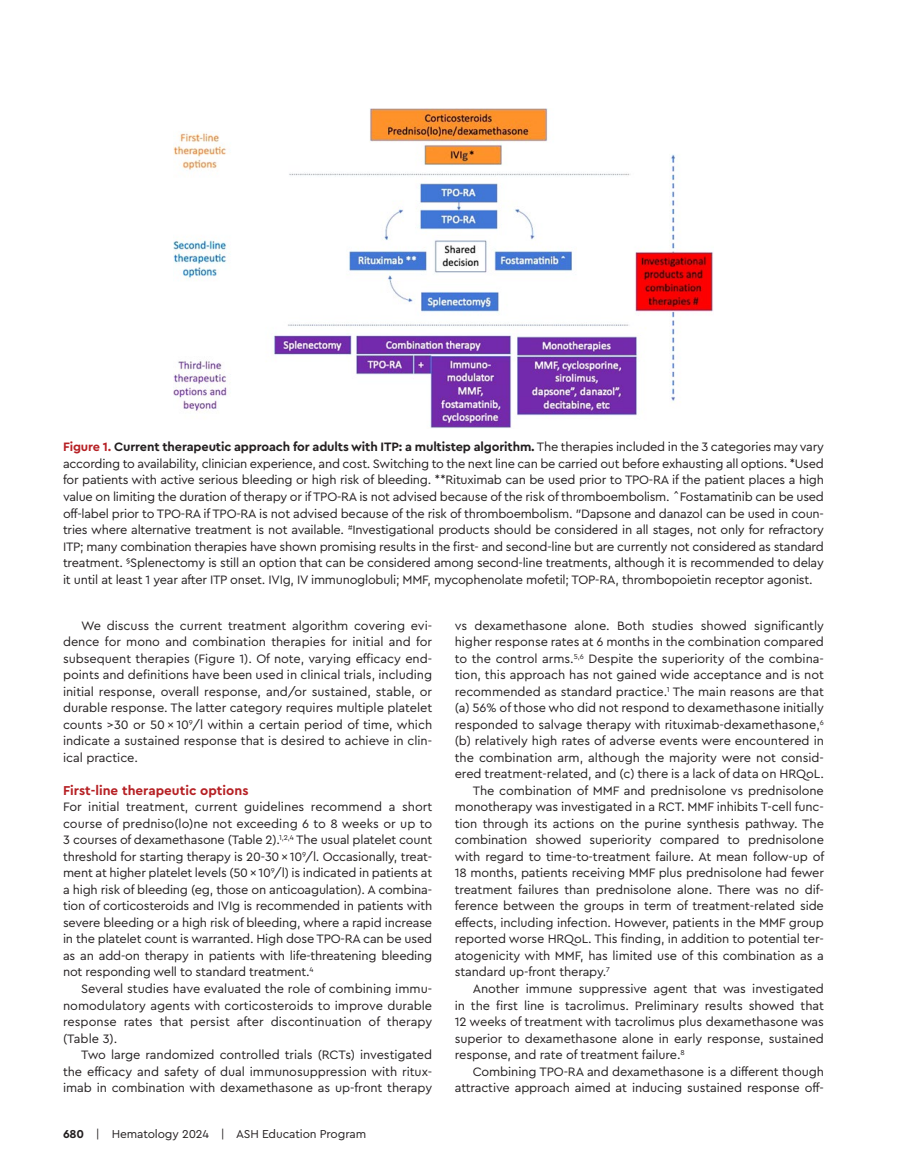
<style>
.page{position:relative;width:905px;height:1175px;background:#fff}
.page>*{position:absolute;margin:0;border:0;box-sizing:border-box;transform-origin:0 0}
.t1{font:700 13.5px "Cera Pro";color:#b62024}
.t2{font:12.75px/16.5px "Cera Pro";letter-spacing:-.01em;color:#231f20;text-align:justify}
.t3{font:12px "Cera Pro";letter-spacing:-.01em;color:#231f20}
.s1{font-weight:700;color:#b62024}
.s2{font-weight:700}
</style>
<div class="page">
<img style="left:173px;top:108px;width:540px;height:320px">
<p class="t2" style="left:63px;top:438px;width:762px"><span class="s1">Figure 1.</span> <span class="s2">Current therapeutic approach for adults with ITP: a multistep algorithm.</span> The therapies included in the 3 categories may vary according to availability, clinician experience, and cost. Switching to the next line can be carried out before exhausting all options. *Used for patients with active serious bleeding or high risk of bleeding. **Rituximab can be used prior to TPO-RA if the patient places a high value on limiting the duration of therapy or if TPO-RA is not advised because of the risk of thromboembolism. ˆFostamatinib can be used off-label prior to TPO-RA if TPO-RA is not advised because of the risk of thromboembolism. ″Dapsone and danazol can be used in coun&shy;tries where alternative treatment is not available. <sup>#</sup>Investigational products should be considered in all stages, not only for refractory ITP; many combination therapies have shown promising results in the first- and second-line but are currently not considered as standard treatment. <sup>§</sup>Splenectomy is still an option that can be considered among second-line treatments, although it is recommended to delay it until at least 1 year after ITP onset. IVIg, IV immunoglobuli; MMF, mycophenolate mofetil; TOP-RA, thrombopoietin receptor agonist.</p>
<p class="t2" style="left:63px;top:616px;width:371px;text-indent:18px">We discuss the current treatment algorithm covering evi&shy;dence for mono and combination therapies for initial and for subsequent therapies (Figure 1). Of note, varying efficacy end&shy;points and def-i-nitions have been used in clinical trials, including initial response, overall response, and/or sustained, stable, or durable response. The latter category requires multiple platelet counts &gt;30 or 50 × 10<sup>9</sup>/l within a certain period of time, which indicate a sustained response that is desired to achieve in clin&shy;ical practice.</p>
<p class="t1" style="left:63px;top:781px;width:187px">First-line therapeutic options</p>
<p class="t2" style="left:63px;top:798px;width:371px">For initial treatment, current guidelines recommend a short course of predniso(lo)ne not exceeding 6 to 8 weeks or up to 3 courses of dexamethasone (Table 2).<sup>1,2,4</sup> The usual platelet count threshold for starting therapy is 20-30 × 10<sup>9</sup>/l. Occasionally, treat&shy;ment at higher platelet levels (50 × 10<sup>9</sup>/l) is indicated in patients at a high risk of bleeding (eg, those on anticoagulation). A combina&shy;tion of corticosteroids and IVIg is recommended in patients with severe bleeding or a high risk of bleeding, where a rapid increase in the platelet count is warranted. High dose TPO-RA can be used as an add-on therapy in patients with life-threatening bleeding not responding well to standard treatment.<sup>4</sup></p>
<p class="t2" style="left:63px;top:979px;width:371px;text-indent:18px">Several studies have evaluated the role of combining immu&shy;nomodulatory agents with corticosteroids to improve durable response rates that persist after discontinuation of therapy (Table 3).</p>
<p class="t2" style="left:63px;top:1045px;width:371px;text-indent:18px">Two large randomized controlled trials (RCTs) investigated the efficacy and safety of dual immunosuppression with ritux&shy;imab in combination with dexamethasone as up-front therapy</p>
<p class="t3" style="left:63px;top:1126px;width:304px"><span class="s2">680</span> | Hematology 2024 | ASH Education Program</p>
<p class="t2" style="left:455px;top:616px;width:371px">vs dexamethasone alone. Both studies showed signif-i-cantly</p>
<p class="t2" style="left:455px;top:633px;width:370px">higher response rates at 6 months in the combination compared</p>
<p class="t2" style="left:455px;top:649px;width:369px">to the control arms.<sup>5,6</sup> Despite the superiority of the combina-</p>
<p class="t2" style="left:454px;top:666px;width:370px">tion, this approach has not gained wide acceptance and is not</p>
<p class="t2" style="left:454px;top:682px;width:371px">recommended as standard practice.<sup>1</sup> The main reasons are that</p>
<p class="t2" style="left:455px;top:699px;width:370px">(a) 56% of those who did not respond to dexamethasone initially</p>
<p class="t2" style="left:455px;top:715px;width:370px">responded to salvage therapy with rituximab-dexamethasone,<sup>6</sup></p>
<p class="t2" style="left:455px;top:732px;width:371px">(b) relatively high rates of adverse events were encountered in</p>
<p class="t2" style="left:455px;top:748px;width:369px">the combination arm, although the majority were not consid-</p>
<p class="t2" style="left:455px;top:765px;width:370px">ered treatment-related, and (c) there is a lack of data on HRQoL.</p>
<p class="t2" style="left:472px;top:781px;width:353px">The combination of MMF and prednisolone vs prednisolone</p>
<p class="t2" style="left:454px;top:798px;width:369px">monotherapy was investigated in a RCT. MMF inhibits T-cell func-</p>
<p class="t2" style="left:455px;top:814px;width:370px">tion through its actions on the purine synthesis pathway. The</p>
<p class="t2" style="left:455px;top:831px;width:371px">combination showed superiority compared to prednisolone</p>
<p class="t2" style="left:455px;top:847px;width:371px">with regard to time-to-treatment failure. At mean follow-up of</p>
<p class="t2" style="left:454px;top:864px;width:371px">18 months, patients receiving MMF plus prednisolone had fewer</p>
<p class="t2" style="left:454px;top:880px;width:369px">treatment failures than prednisolone alone. There was no dif-</p>
<p class="t2" style="left:454px;top:897px;width:370px">ference between the groups in term of treatment-related side</p>
<p class="t2" style="left:454px;top:913px;width:370px">effects, including infection. However, patients in the MMF group</p>
<p class="t2" style="left:454px;top:930px;width:369px">reported worse HRQoL. This finding, in addition to potential ter-</p>
<p class="t2" style="left:454px;top:946px;width:370px">atogenicity with MMF, has limited use of this combination as a</p>
<p class="t2" style="left:454px;top:963px;width:157px">standard up-front therapy.<sup>7</sup></p>
<p class="t2" style="left:472px;top:979px;width:353px">Another immune suppressive agent that was investigated</p>
<p class="t2" style="left:455px;top:996px;width:371px">in the first line is tacrolimus. Preliminary results showed that</p>
<p class="t2" style="left:455px;top:1012px;width:371px">12 weeks of treatment with tacrolimus plus dexamethasone was</p>
<p class="t2" style="left:455px;top:1029px;width:371px">superior to dexamethasone alone in early response, sustained</p>
<p class="t2" style="left:455px;top:1045px;width:231px">response, and rate of treatment failure.<sup>8</sup></p>
<p class="t2" style="left:472px;top:1062px;width:353px">Combining TPO-RA and dexamethasone is a different though</p>
<p class="t2" style="left:454px;top:1078px;width:370px">attractive approach aimed at inducing sustained response off-</p>
</div>
